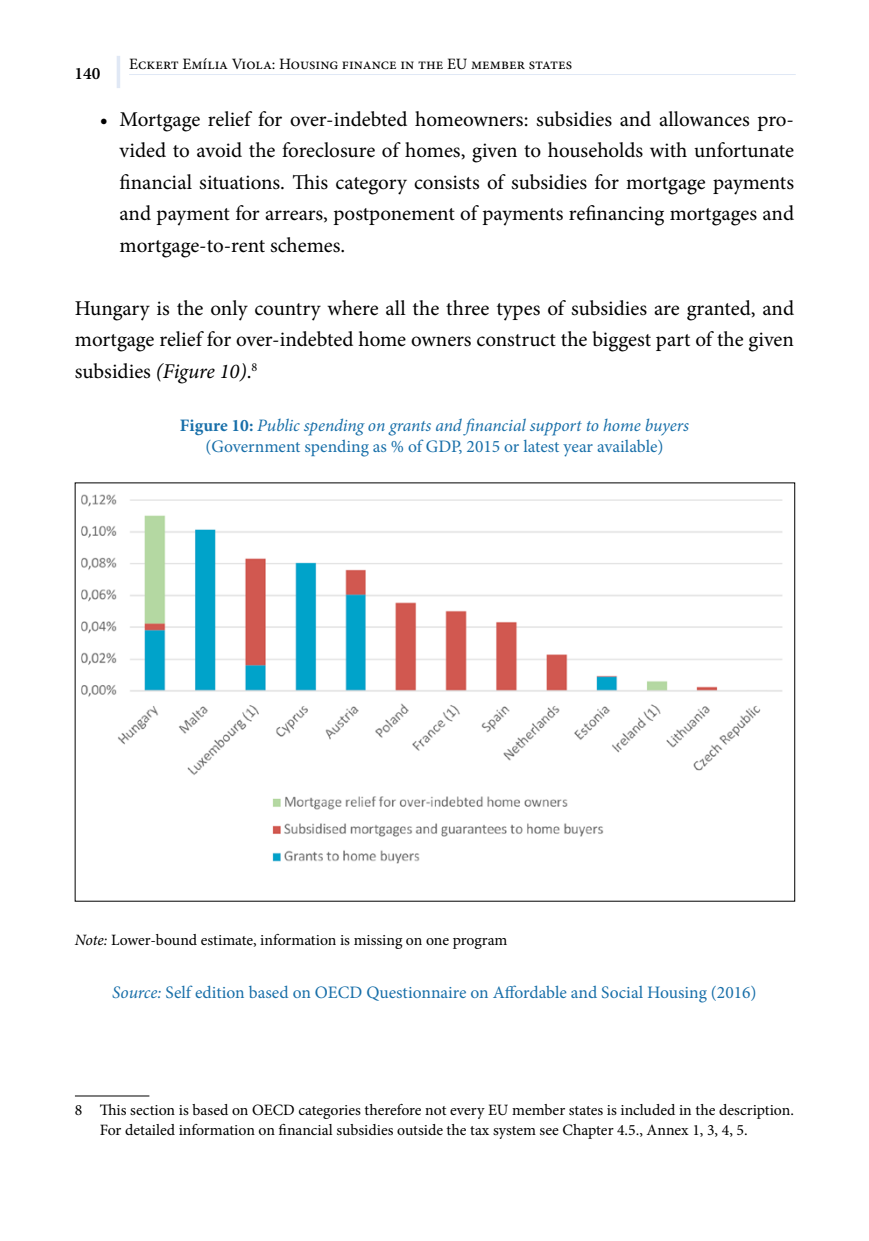
<style>
.page{position:relative;width:869px;height:1241px;background:#fff}
.page>*{position:absolute;margin:0;border:0;box-sizing:border-box;transform-origin:0 0}
.t1{font:21px/31.5px "Minion Pro";letter-spacing:-.005em;color:#000;text-align:justify}
.t2{font:17.5px/21px "Minion Pro";color:#186fa9;text-align:center}
.t3{font:600 17.5px "Minion Pro";color:#000}
.t4{font:15.75px/19.2px "Minion Pro";color:#000}
.s1{font-style:italic}
.s2{font-weight:700}
</style>
<div class="page">
<hr style="left:117px;top:56px;width:3px;height:32px;background:#e0e8f5">
<hr style="left:129px;top:74px;width:666px;height:1px;background:#e0e8f5">
<img style="left:81px;top:494px;width:702px;height:370px">
<hr style="left:75px;top:1095px;width:74px;height:1px;background:#000">
<p class="t3" style="left:74px;top:61px;width:27px">140</p>
<p class="t4" style="left:129px;top:54px;width:444px">Eckert Emília Viola: Housing finance in the EU member states</p>
<p class="t1" style="left:119px;top:103px;width:675px;text-indent:-20px">• Mortgage relief for over-indebted homeowners: subsidies and allowances pro&shy;vided to avoid the foreclosure of homes, given to households with unfortunate financial situations. This category consists of subsidies for mortgage payments and payment for arrears, postponement of payments refinancing mortgages and mortgage-to-rent schemes.</p>
<p class="t1" style="left:75px;top:292px;width:720px">Hungary is the only country where all the three types of subsidies are granted, and mortgage relief for over-indebted home owners construct the biggest part of the given subsidies <span class="s1">(Figure 10)</span>.<sup>8</sup></p>
<p class="t2" style="left:180px;top:414px;width:510px"><span class="s2">Figure 10:</span> <span class="s1">Public spending on grants and financial support to home buyers </span>(Government spending as % of GDP, 2015 or latest year available)</p>
<p class="t4" style="left:75px;top:930px;width:434px"><span class="s1">Note:</span> Lower-bound estimate, information is missing on one program</p>
<p class="t2" style="left:112px;top:981px;width:645px"><span class="s1">Source:</span> Self edition based on OECD Questionnaire on Affordable and Social Housing (2016)</p>
<p class="t4" style="left:100px;top:1100px;width:695px;text-indent:-25px">8 This section is based on OECD categories therefore not every EU member states is included in the description.<br>For detailed information on financial subsidies outside the tax system see Chapter 4.5., Annex 1, 3, 4, 5.</p>
</div>
